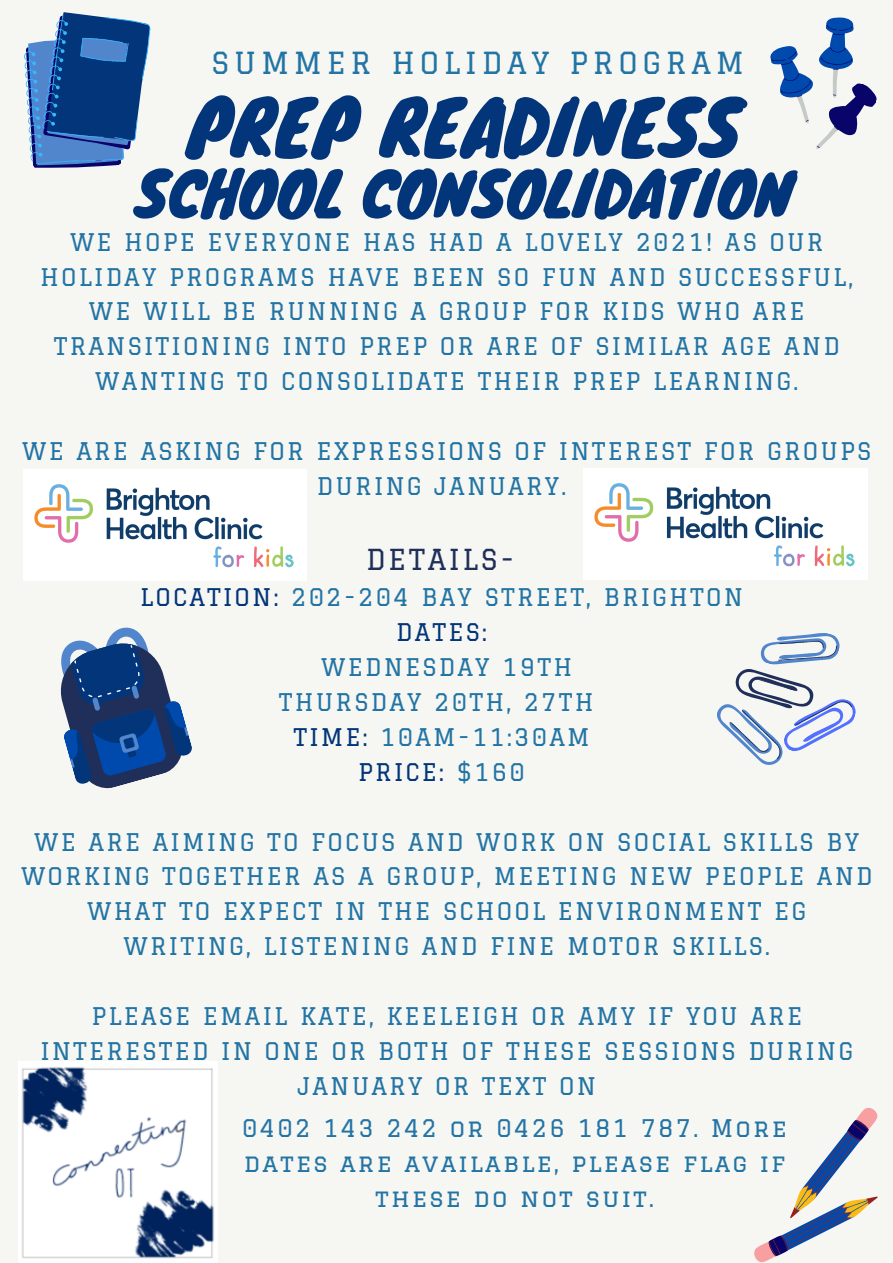
<style>
.page{position:relative;width:893px;height:1263px;background:#f6f6f2}
.page>*{position:absolute;margin:0;border:0;box-sizing:border-box;transform-origin:0 0}
.t1{font:73.65px "Knewave";color:#023579}
.t2{font:60.15px "Knewave";color:#023579}
.t3{font:29.78px "Graduate";letter-spacing:.16em;color:#2274a5}
.t4{font:28.28px "Graduate";letter-spacing:.09em;color:#202f5a}
.t5{font:23.77px/34.9px "Graduate";letter-spacing:.09em;color:#2274a5;text-align:center}
.t6{font:23.77px "Graduate";letter-spacing:.09em;color:#023579}
.s1{color:#023579}
.s2{color:#2274a5}
</style>
<div class="page">
<svg style="left:717px;top:633px;width:139px;height:132px"></svg>
<svg style="left:754px;top:1107px;width:124px;height:156px"></svg>
<svg style="left:24px;top:12px;width:127px;height:156px"></svg>
<svg style="left:770px;top:17px;width:107px;height:132px"></svg>
<img style="left:18px;top:1062px;width:199px;height:201px">
<svg style="left:60px;top:627px;width:132px;height:162px"></svg>
<img style="left:24px;top:470px;width:283px;height:110px">
<img style="left:584px;top:469px;width:283px;height:110px">
<p class="t3" style="left:211px;top:46px;width:534px">SUMMER HOLIDAY PROGRAM</p>
<p class="t1" style="left:187px;top:68px;width:555px">PREP READINESS</p>
<p class="t2" style="left:135px;top:145px;width:659px">SCHOOL CONSOLIDATION</p>
<p class="t5" style="left:40px;top:224px;width:814px">WE HOPE EVERYONE HAS HAD A LOVELY 2021! AS OUR HOLIDAY PROGRAMS HAVE BEEN SO FUN AND SUCCESSFUL, WE WILL BE RUNNING A GROUP FOR KIDS WHO ARE TRANSITIONING INTO PREP OR ARE OF SIMILAR AGE AND WANTING TO CONSOLIDATE THEIR PREP LEARNING.</p>
<p class="t5" style="left:22px;top:433px;width:851px">WE ARE ASKING FOR EXPRESSIONS OF INTEREST FOR GROUPS<br>DURING JANUARY.</p>
<p class="t4" style="left:366px;top:543px;width:150px">DETAILS-</p>
<p class="t5" style="left:140px;top:580px;width:604px"><span class="s1">LOCATION:</span> 202-204 BAY STREET, BRIGHTON</p>
<p class="t6" style="left:396px;top:618px;width:92px">DATES:</p>
<p class="t5" style="left:321px;top:649px;width:252px">WEDNESDAY 19TH</p>
<p class="t5" style="left:279px;top:684px;width:316px">THURSDAY 20TH, 27TH</p>
<p class="t5" style="left:293px;top:719px;width:298px"><span class="s1">TIME:</span> 10AM-11:30AM</p>
<p class="t6" style="left:358px;top:758px;width:168px">PRICE: <span class="s2">$160</span></p>
<p class="t5" style="left:21px;top:824px;width:853px">WE ARE AIMING TO FOCUS AND WORK ON SOCIAL SKILLS BY WORKING TOGETHER AS A GROUP, MEETING NEW PEOPLE AND WHAT TO EXPECT IN THE SCHOOL ENVIRONMENT EG WRITING, LISTENING AND FINE MOTOR SKILLS.</p>
<p class="t5" style="left:40px;top:998px;width:814px">PLEASE EMAIL KATE, KEELEIGH OR AMY IF YOU ARE<br>INTERESTED IN ONE OR BOTH OF THESE SESSIONS DURING<br>JANUARY OR TEXT ON</p>
<p class="t5" style="left:242px;top:1110px;width:546px">0402 143 242 or 0426 181 787. More dates are available, please flag if these do not suit.</p>
</div>
